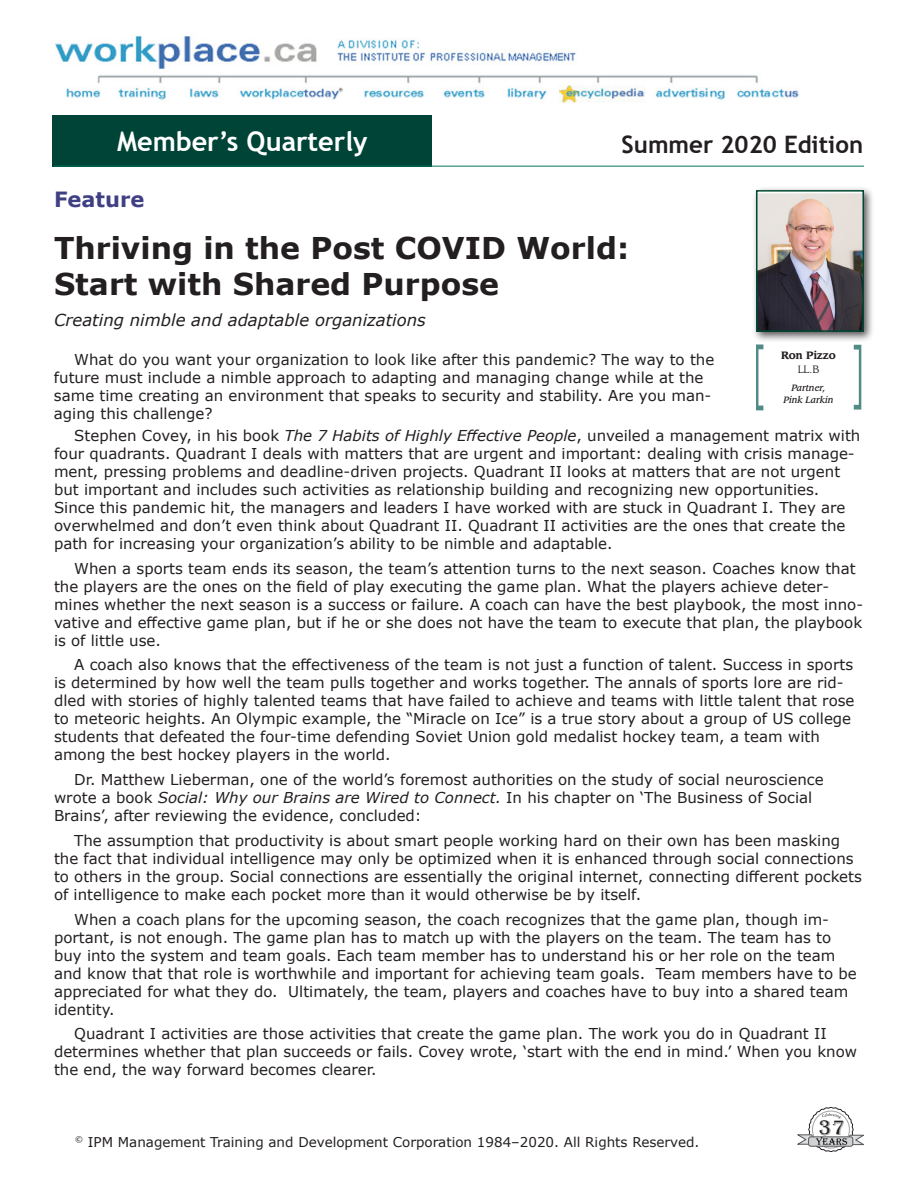
<style>
.page{position:relative;width:918px;height:1188px;background:#fff}
.page>*{position:absolute;margin:0;border:0;box-sizing:border-box;transform-origin:0 0}
.Head1{font:700 30px/36px "Verdana";color:#231f20}
.t1{font:700 27px "Trebuchet MS";color:#fff}
.t2{font:700 24px "Trebuchet MS";color:#231f20}
.t3{font:21.75px "Algerian";color:#231f20}
.t4{font:700 21px "Verdana";color:#3f4084}
.Head2{font:italic 16.5px "Verdana";color:#231f20}
.Body_Text{font:15px/18px "Verdana";color:#231f20}
.t5{font:13.5px "Verdana";color:#231f20}
.caption_name{font:700 10.5px/13.5px "Leawood Std";color:#231f20;text-align:center;scale:.95 1}
.caption_company{font:italic 500 9px "Leawood Std";color:#231f20;scale:.95 1}
.s1{font-weight:400}
.s2{font-style:italic}
</style>
<div class="page">
<img style="left:55px;top:36px;width:744px;height:67px">
<div style="left:53px;top:115px;width:379px;height:51px;background:#004437"></div>
<hr style="left:54px;top:166px;width:810px;height:1px;background:#00765d">
<svg style="left:798px;top:1107px;width:66px;height:45px"></svg>
<svg style="left:854px;top:345px;width:7px;height:65px"></svg>
<svg style="left:756px;top:344px;width:7px;height:66px"></svg>
<div style="left:751px;top:185px;width:124px;height:158px;background:#231f20;opacity:.75"></div>
<img style="left:759px;top:193px;width:102px;height:136px">
<div style="left:756px;top:190px;width:108px;height:142px;border:2px solid #004833"></div>
<h2 class="t1" style="left:117px;top:124px;width:252px">Member’s Quarterly</h2>
<h3 class="t2" style="left:622px;top:129px;width:243px">Summer 2020 Edition</h3>
<p class="t4" style="left:54px;top:184px;width:92px">Feature</p>
<p class="Head1" style="left:54px;top:230px;width:577px">Thriving in the Post COVID World:<br>Start with Shared Purpose</p>
<p class="Head2" style="left:54px;top:309px;width:373px">Creating nimble and adaptable organizations</p>
<p class="Body_Text" style="left:54px;top:351px;width:662px;text-indent:20px">What do you want your organization to look like after this pandemic? The way to the future must include a nimble approach to adapting and managing change while at the same time creating an environment that speaks to security and stability. Are you man&shy;aging this challenge?</p>
<p class="caption_name" style="left:781px;top:349px;width:59px">Ron Pizzo<br><span class="s1">LL.B</span></p>
<p class="caption_company" style="left:791px;top:383px;width:38px">Partner,</p>
<p class="caption_company" style="left:783px;top:395px;width:54px">Pink Larkin</p>
<p class="Body_Text" style="left:54px;top:426px;width:808px;text-indent:20px">Stephen Covey, in his book <span class="s2">The 7 Habits of Highly Effective People</span>, unveiled a management matrix with four quadrants. Quadrant I deals with matters that are urgent and important: dealing with crisis manage&shy;ment, pressing problems and deadline-driven projects. Quadrant II looks at matters that are not urgent but important and includes such activities as relationship building and recognizing new opportunities.<br>Since this pandemic hit, the managers and leaders I have worked with are stuck in Quadrant I. They are overwhelmed and don’t even think about Quadrant II. Quadrant II activities are the ones that create the path for increasing your organization’s ability to be nimble and adaptable.</p>
<p class="Body_Text" style="left:54px;top:559px;width:811px;text-indent:20px">When a sports team ends its season, the team’s attention turns to the next season. Coaches know that the players are the ones on the field of play executing the game plan. What the players achieve deter&shy;mines whether the next season is a success or failure. A coach can have the best playbook, the most inno&shy;vative and effective game plan, but if he or she does not have the team to execute that plan, the playbook is of little use.</p>
<p class="Body_Text" style="left:54px;top:656px;width:802px;text-indent:20px">A coach also knows that the effectiveness of the team is not just a function of talent. Success in sports is determined by how well the team pulls together and works together. The annals of sports lore are rid&shy;dled with stories of highly talented teams that have failed to achieve and teams with little talent that rose to meteoric heights. An Olympic example, the “Miracle on Ice” is a true story about a group of US college students that defeated the four-time defending Soviet Union gold medalist hockey team, a team with among the best hockey players in the world.</p>
<p class="Body_Text" style="left:54px;top:771px;width:771px;text-indent:20px">Dr. Matthew Lieberman, one of the world’s foremost authorities on the study of social neuroscience wrote a book <span class="s2">Social: Why our Brains are Wired to Connect.</span> In his chapter on ‘The Business of Social<br>Brains’, after reviewing the evidence, concluded:</p>
<p class="Body_Text" style="left:54px;top:831px;width:809px;text-indent:20px">The assumption that productivity is about smart people working hard on their own has been masking the fact that individual intelligence may only be optimized when it is enhanced through social connections to others in the group. Social connections are essentially the original internet, connecting different pockets of intelligence to make each pocket more than it would otherwise be by itself.</p>
<p class="Body_Text" style="left:54px;top:910px;width:804px;text-indent:20px">When a coach plans for the upcoming season, the coach recognizes that the game plan, though im&shy;portant, is not enough. The game plan has to match up with the players on the team. The team has to buy into the system and team goals. Each team member has to understand his or her role on the team and know that that role is worthwhile and important for achieving team goals. Team members have to be appreciated for what they do. Ultimately, the team, players and coaches have to buy into a shared team identity.</p>
<p class="Body_Text" style="left:54px;top:1025px;width:805px;text-indent:20px">Quadrant I activities are those activities that create the game plan. The work you do in Quadrant II determines whether that plan succeeds or fails. Covey wrote, ‘start with the end in mind.’ When you know the end, the way forward becomes clearer.</p>
<p class="t5" style="left:75px;top:1133px;width:626px"><sup>©</sup> IPM Management Training and Development Corporation 1984–2020. All Rights Reserved.</p>
<h3 class="t3" style="left:819px;top:1116px;width:28px">37</h3>
</div>
